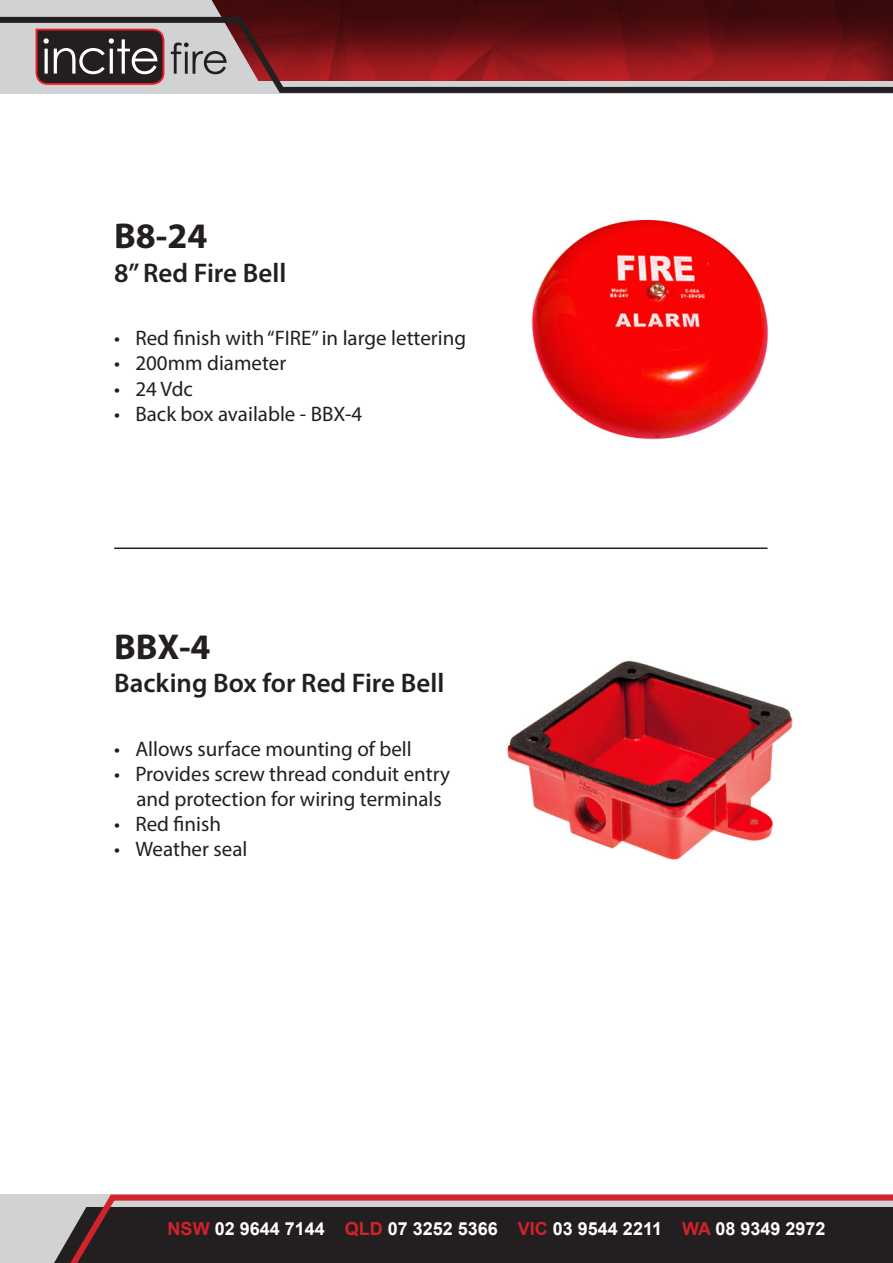
<style>
.page{position:relative;width:893px;height:1263px;background:#fff}
.page>*{position:absolute;margin:0;border:0;box-sizing:border-box;transform-origin:0 0}
.t1{font:700 36px "Myriad Pro";color:#231f20}
.t2{font:600 27px "Myriad Pro";color:#231f20}
.t3{font:21px/25.2px "Myriad Pro";color:#231f20}
.t4{font:700 18px "Arial";color:#fff}
.s1{color:#d1232a}
</style>
<div class="page">
<img style="left:507px;top:660px;width:286px;height:200px">
<div style="left:0;top:0;width:893px;height:81px;background:#3f0a0c"></div>
<div style="left:0;top:0;width:220px;height:14px;background:#d1d2d4"></div>
<svg style="left:0;top:14px;width:893px;height:80px;background:#7e4043"></svg>
<svg style="left:0;top:1194px;width:893px;height:69px;background:#473436"></svg>
<svg style="left:0;top:1206px;width:87px;height:57px;background:#b5b0b2"></svg>
<img style="left:531px;top:220px;width:237px;height:220px">
<hr style="left:114px;top:547px;width:653px;height:2px;background:#231f20">
<p class="t1" style="left:114px;top:212px;width:95px">B8-24</p>
<p class="t2" style="left:114px;top:256px;width:174px">8” Red Fire Bell</p>
<p class="t3" style="left:114px;top:325px;width:354px">• Red finish with “FIRE” in large lettering</p>
<p class="t3" style="left:114px;top:350px;width:174px">• 200mm diameter</p>
<p class="t3" style="left:114px;top:376px;width:80px">• 24 Vdc</p>
<p class="t3" style="left:114px;top:401px;width:250px">• Back box available - BBX-4</p>
<p class="t1" style="left:114px;top:623px;width:98px">BBX-4</p>
<p class="t2" style="left:114px;top:666px;width:332px">Backing Box for Red Fire Bell</p>
<p class="t3" style="left:114px;top:736px;width:299px">• Allows surface mounting of bell</p>
<p class="t3" style="left:136px;top:761px;width:315px;text-indent:-22px">• Provides screw thread conduit entry and protection for wiring terminals</p>
<p class="t3" style="left:114px;top:811px;width:108px">• Red finish</p>
<p class="t3" style="left:114px;top:836px;width:135px">• Weather seal</p>
<p class="t4" style="left:168px;top:1215px;width:659px"><span class="s1">NSW</span> 02 9644 7144 <span class="s1">QLD</span> 07 3252 5366 <span class="s1">VIC</span> 03 9544 2211 <span class="s1">WA</span> 08 9349 2972</p>
</div>
